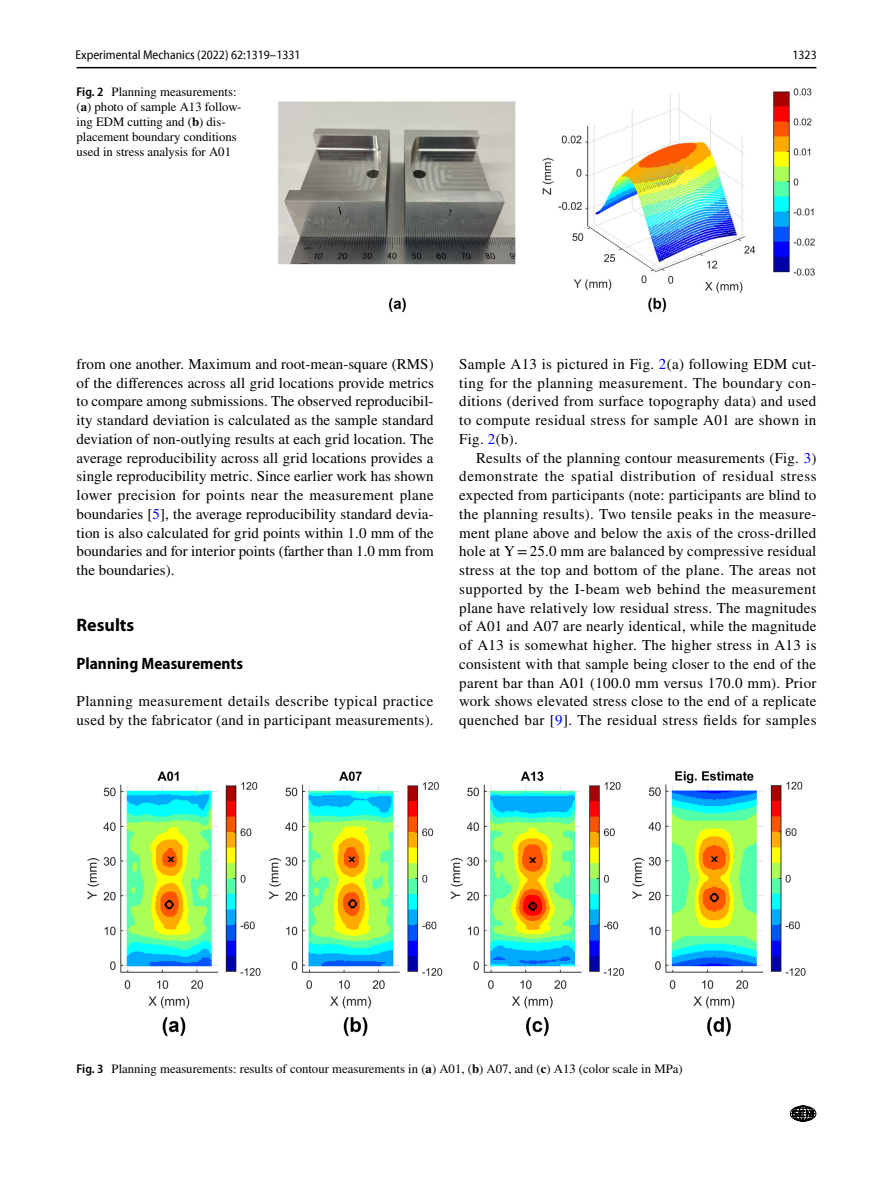
<style>
.page{position:relative;width:893px;height:1187px;background:#fff}
.page>*{position:absolute;margin:0;border:0;box-sizing:border-box;transform-origin:0 0}
.t1{font:700 18px "Myriad Pro";color:#000}
.t2{font:700 semi-condensed 16.5px "Myriad Pro";color:#000}
.t3{font:15px/18.8px "STIX";letter-spacing:.025em;color:#000;text-align:justify}
.t4{font:12.75px/15px "STIX";color:#000}
.t5{font:semi-condensed 12.75px "Myriad Pro Unic";color:#000}
.s1{font-family:"Myriad Pro";font-weight:600;font-stretch:semi-condensed}
.s2{font-weight:700}
.s3{color:#00f}
</style>
<div class="page">
<hr style="left:77px;top:67px;width:739px;height:1px;background:#000">
<svg style="left:790px;top:1105px;width:26px;height:16px"></svg>
<img style="left:278px;top:88px;width:537px;height:225px">
<img style="left:87px;top:771px;width:719px;height:266px">
<p class="t5" style="left:76px;top:50px;width:226px">Experimental Mechanics (2022) 62:1319–1331</p>
<p class="t5" style="left:792px;top:50px;width:26px">1323</p>
<p class="t4" style="left:77px;top:85px;width:166px"><span class="s1">Fig. 2</span> Planning measurements: (<span class="s2">a</span>) photo of sample A13 follow&shy;ing EDM cutting and (<span class="s2">b</span>) dis&shy;placement boundary conditions used in stress analysis for A01</p>
<p class="t3" style="left:77px;top:355px;width:359px">from one another. Maximum and root-mean-square (RMS) of the differences across all grid locations provide metrics to compare among submissions. The observed reproducibil&shy;ity standard deviation is calculated as the sample standard deviation of non-outlying results at each grid location. The average reproducibility across all grid locations provides a single reproducibility metric. Since earlier work has shown lower precision for points near the measurement plane boundaries [<span class="s3">5</span>], the average reproducibility standard devia&shy;tion is also calculated for grid points within 1.0 mm of the boundaries and for interior points (farther than 1.0 mm from the boundaries).</p>
<p class="t1" style="left:77px;top:613px;width:59px">Results</p>
<p class="t2" style="left:77px;top:654px;width:168px">Planning Measurements</p>
<p class="t3" style="left:77px;top:693px;width:359px">Planning measurement details describe typical practice used by the fabricator (and in participant measurements).</p>
<p class="t3" style="left:459px;top:355px;width:359px">Sample A13 is pictured in Fig. <span class="s3">2</span>(a) following EDM cut&shy;ting for the planning measurement. The boundary con&shy;ditions (derived from surface topography data) and used to compute residual stress for sample A01 are shown in Fig. <span class="s3">2</span>(b).</p>
<p class="t3" style="left:459px;top:449px;width:359px;text-indent:17px">Results of the planning contour measurements (Fig. <span class="s3">3</span>) demonstrate the spatial distribution of residual stress expected from participants (note: participants are blind to the planning results). Two tensile peaks in the measure&shy;ment plane above and below the axis of the cross-drilled hole at Y =25.0 mm are balanced by compressive residual stress at the top and bottom of the plane. The areas not supported by the I-beam web behind the measurement plane have relatively low residual stress. The magnitudes of A01 and A07 are nearly identical, while the magnitude of A13 is somewhat higher. The higher stress in A13 is consistent with that sample being closer to the end of the parent bar than A01 (100.0 mm versus 170.0 mm). Prior work shows elevated stress close to the end of a replicate quenched bar [<span class="s3">9</span>]. The residual stress fields for samples</p>
<p class="t4" style="left:77px;top:1061px;width:608px"><span class="s1">Fig. 3</span> Planning measurements: results of contour measurements in (<span class="s2">a</span>) A01, (<span class="s2">b</span>) A07, and (<span class="s2">c</span>) A13 (color scale in MPa)</p>
</div>
